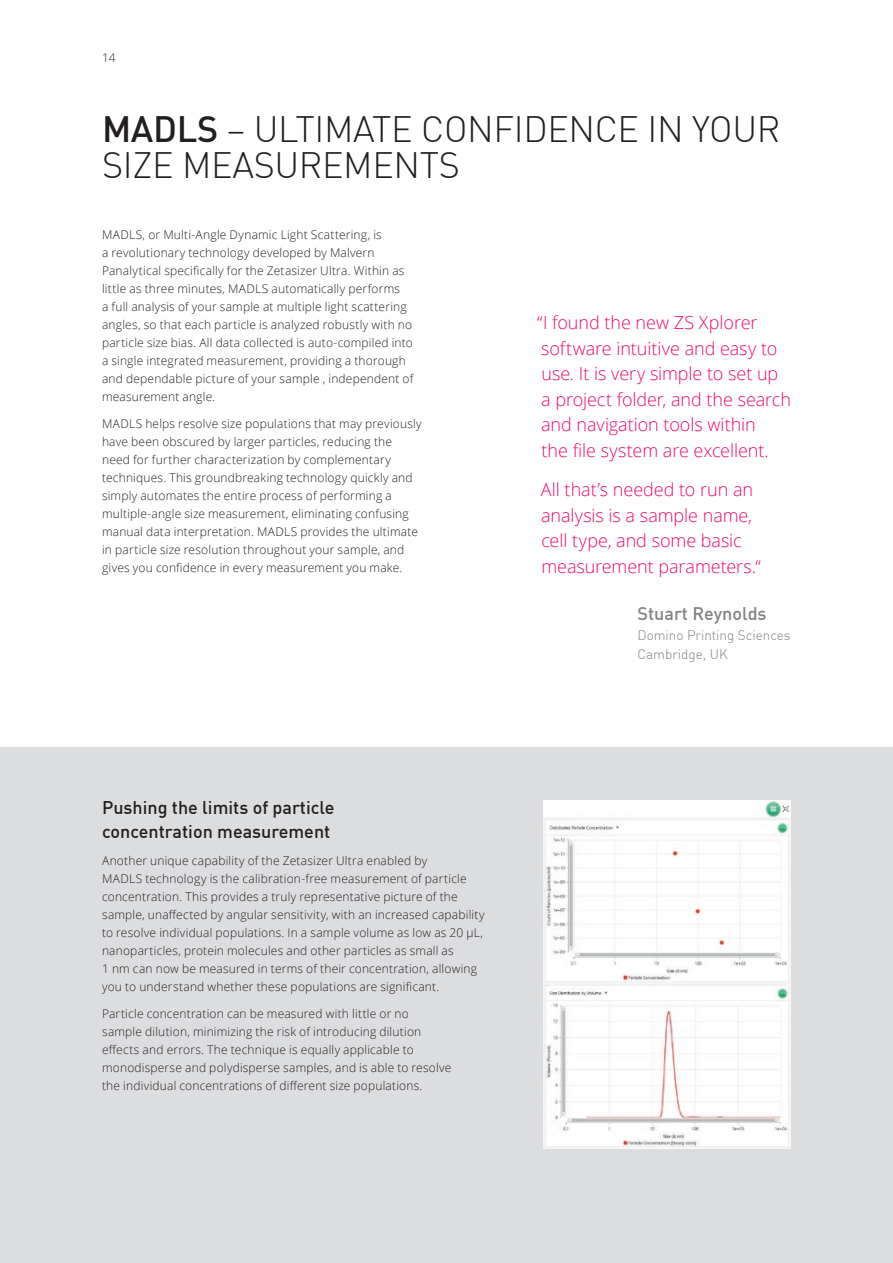
<style>
.page{position:relative;width:893px;height:1263px;background:#fff}
.page>*{position:absolute;margin:0;border:0;box-sizing:border-box;transform-origin:0 0}
.t1{font:300 36px/36px "DIN";letter-spacing:-.01em;color:#231f20}
.t2{font:300 18px/25.5px "Open Sans";letter-spacing:-.005em;color:#ec0b6b}
.t3{font:500 18px/24px "DIN";color:#231f20}
.t4{font:500 18px "DIN";color:#808285}
.t5{font:300 13.5px/19.5px "DIN";color:#808285}
.t6{font:300 12px/18px "Open Sans";letter-spacing:.015em;color:#231f20}
.s1{font-weight:500}
</style>
<div class="page">
<div style="left:0;top:747px;width:893px;height:516px;background:#dcdddf"></div>
<img style="left:543px;top:800px;width:248px;height:348px">
<p class="t6" style="left:102px;top:48px;width:15px">14</p>
<h1 class="t1" style="left:102px;top:111px;width:680px"><span class="s1">MADLS</span> – ULTIMATE CONFIDENCE IN YOUR<br>SIZE MEASUREMENTS</h1>
<p class="t6" style="left:102px;top:225px;width:313px">MADLS, or Multi-Angle Dynamic Light Scattering, is<br>a revolutionary technology developed by Malvern Panalytical specifically for the Zetasizer Ultra. Within as little as three minutes, MADLS automatically performs<br>a full analysis of your sample at multiple light scattering angles, so that each particle is analyzed robustly with no particle size bias. All data collected is auto-compiled into a single integrated measurement, providing a thorough and dependable picture of your sample , independent of measurement angle.</p>
<p class="t6" style="left:102px;top:414px;width:321px">MADLS helps resolve size populations that may previously have been obscured by larger particles, reducing the need for further characterization by complementary techniques. This groundbreaking technology quickly and simply automates the entire process of performing a multiple-angle size measurement, eliminating confusing manual data interpretation. MADLS provides the ultimate in particle size resolution throughout your sample, and gives you confidence in every measurement you make.</p>
<h2 class="t2" style="left:537px;top:310px;width:255px">“I found the new ZS Xplorer software intuitive and easy to use. It is very simple to set up<br>a project folder, and the search and navigation tools within<br>the file system are excellent.</h2>
<h2 class="t2" style="left:541px;top:477px;width:222px">All that’s needed to run an analysis is a sample name, cell type, and some basic measurement parameters.“</h2>
<h2 class="t4" style="left:637px;top:602px;width:131px">Stuart Reynolds</h2>
<p class="t5" style="left:637px;top:625px;width:155px">Domino Printing Sciences<br>Cambridge, UK</p>
<h2 class="t3" style="left:102px;top:795px;width:234px">Pushing the limits of particle concentration measurement</h2>
<p class="t6" style="left:102px;top:851px;width:384px">Another unique capability of the Zetasizer Ultra enabled by<br>MADLS technology is the calibration-free measurement of particle concentration. This provides a truly representative picture of the sample, unaffected by angular sensitivity, with an increased capability to resolve individual populations. In a sample volume as low as 20 µL, nanoparticles, protein molecules and other particles as small as<br>1 nm can now be measured in terms of their concentration, allowing you to understand whether these populations are significant.</p>
<p class="t6" style="left:102px;top:1004px;width:351px">Particle concentration can be measured with little or no sample dilution, minimizing the risk of introducing dilution effects and errors. The technique is equally applicable to monodisperse and polydisperse samples, and is able to resolve the individual concentrations of different size populations.</p>
</div>
